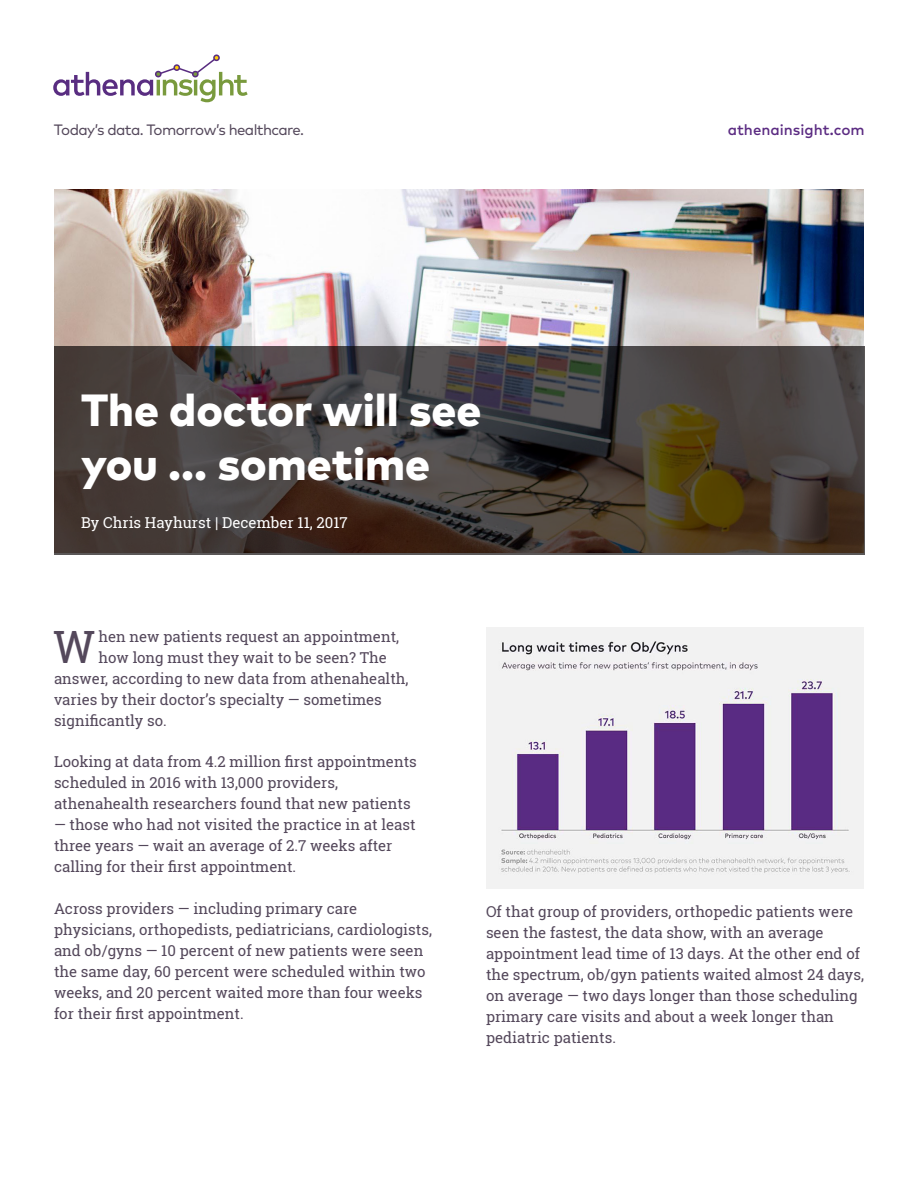
<style>
.page{position:relative;width:918px;height:1188px;background:#fff}
.page>*{position:absolute;margin:0;border:0;box-sizing:border-box;transform-origin:0 0}
.t1{font:800 45px/54px "Mark OT";color:#fff}
.t2{font:44.55px "Roboto Slab";color:#54485b}
.t3{font:15px/21px "Roboto Slab";color:#54485b}
.t4{font:15px "Mark OT";letter-spacing:-.04em;color:#54485b}
.t5{font:15px "Roboto Slab";color:#fff}
.t6{font:500 15px "Mark OT";color:#5b2b82}
</style>
<div class="page">
<img style="left:54px;top:189px;width:810px;height:158px">
<svg style="left:54px;top:347px;width:811px;height:208px;background:#453d37"></svg>
<svg style="left:53px;top:55px;width:195px;height:47px"></svg>
<div style="left:213px;top:54px;width:7px;height:7px;border:2px solid #592d81;border-radius:50%"></div>
<img style="left:486px;top:627px;width:378px;height:261px">
<p class="t4" style="left:54px;top:120px;width:252px">Today’s data. Tomorrow’s healthcare.</p>
<p class="t1" style="left:81px;top:382px;width:402px">The doctor will see you ... sometime</p>
<p class="t5" style="left:81px;top:512px;width:268px">By Chris Hayhurst | December 11, 2017</p>
<p class="t6" style="left:728px;top:120px;width:138px">athenainsight.com</p>
<p class="t2" style="left:53px;top:617px;width:43px">W</p>
<p class="t3" style="left:99px;top:626px;width:302px">hen new patients request an appointment,</p>
<p class="t3" style="left:99px;top:647px;width:290px">how long must they wait to be seen? The</p>
<p class="t3" style="left:54px;top:668px;width:356px">answer, according to new data from athenahealth,</p>
<p class="t3" style="left:54px;top:689px;width:329px">varies by their doctor’s specialty — sometimes</p>
<p class="t3" style="left:54px;top:710px;width:114px">significantly so.</p>
<p class="t3" style="left:54px;top:751px;width:364px">Looking at data from 4.2 million first appointments scheduled in 2016 with 13,000 providers, athenahealth researchers found that new patients</p>
<p class="t3" style="left:54px;top:814px;width:363px">— those who had not visited the practice in at least three years — wait an average of 2.7 weeks after calling for their first appointment.</p>
<p class="t3" style="left:54px;top:898px;width:379px">Across providers — including primary care physicians, orthopedists, pediatricians, cardiologists, and ob/gyns — 10 percent of new patients were seen the same day, 60 percent were scheduled within two weeks, and 20 percent waited more than four weeks for their first appointment.</p>
<p class="t3" style="left:486px;top:901px;width:379px">Of that group of providers, orthopedic patients were seen the fastest, the data show, with an average appointment lead time of 13 days. At the other end of the spectrum, ob/gyn patients waited almost 24 days, on average — two days longer than those scheduling primary care visits and about a week longer than pediatric patients.</p>
</div>
